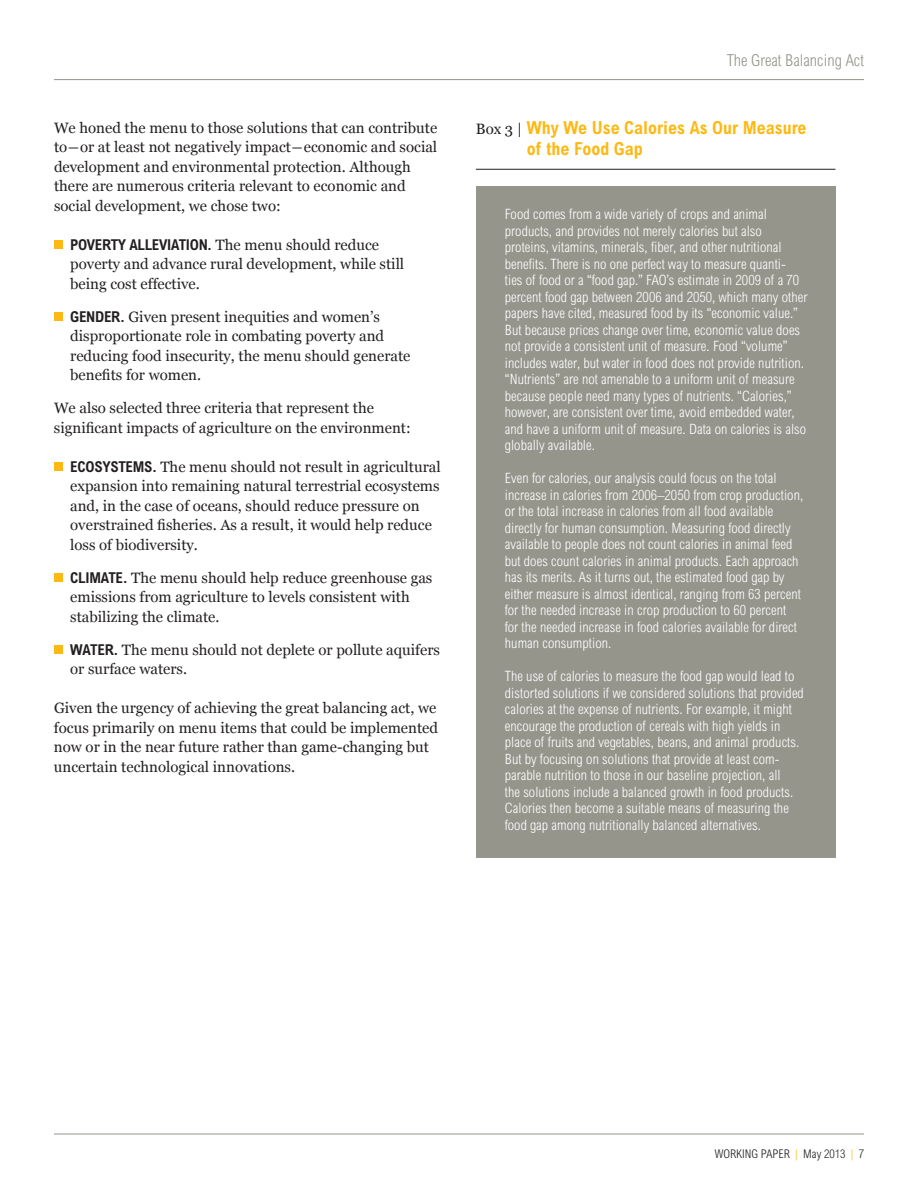
<style>
.page{position:relative;width:918px;height:1188px;background:#fff}
.page>*{position:absolute;margin:0;border:0;box-sizing:border-box;transform-origin:0 0}
.t1{font:700 condensed 18px/21px "Arial MT Std";color:#fdb913}
.t2{font:300 condensed 16.5px "Arial MT Std";color:#95958c}
.t3{font:15px/19.5px "Georgia";color:#231f20}
.t4{font:700 condensed 15px "Arial MT Std";letter-spacing:-.02em;color:#231f20}
.t5{font:300 condensed 14.25px/16.5px "Arial MT Std";letter-spacing:.005em;color:#fff}
.t6{font:300 condensed 12px "Arial MT Std";color:#231f20}
.s1{font-family:"Georgia";font-weight:400;font-stretch:normal}
.s2{font-family:"Arial MT Std";font-weight:700;font-stretch:condensed}
.s3{font-family:"Georgia";font-weight:400;font-stretch:normal;font-size:15px;color:#231f20}
.s4{color:#fdb913}
</style>
<div class="page">
<hr style="left:54px;top:79px;width:810px;height:1px;background:#95958c">
<hr style="left:54px;top:1134px;width:810px;height:1px;background:#95958c">
<div style="left:54px;top:240px;width:9px;height:9px;background:#fdb913"></div>
<div style="left:54px;top:312px;width:9px;height:9px;background:#fdb913"></div>
<div style="left:54px;top:462px;width:9px;height:9px;background:#fdb913"></div>
<div style="left:54px;top:573px;width:9px;height:9px;background:#fdb913"></div>
<div style="left:54px;top:645px;width:9px;height:9px;background:#fdb913"></div>
<div style="left:476px;top:187px;width:360px;height:671px;background:#95958c"></div>
<hr style="left:476px;top:169px;width:360px;height:1px;background:#231f20">
<p class="t3" style="left:54px;top:118px;width:385px">We honed the menu to those solutions that can contribute to―or at least not negatively impact―economic and social development and environmental protection. Although there are numerous criteria relevant to economic and social development, we chose two:</p>
<p class="t4" style="left:70px;top:236px;width:310px">POVERTY ALLEVIATION. <span class="s1">The menu should reduce</span></p>
<p class="t3" style="left:70px;top:255px;width:336px">poverty and advance rural development, while still being cost effective.</p>
<p class="t3" style="left:70px;top:307px;width:342px"><span class="s2">GENDER.</span> Given present inequities and women’s disproportionate role in combating poverty and reducing food insecurity, the menu should generate benefits for women.</p>
<p class="t3" style="left:54px;top:399px;width:358px">We also selected three criteria that represent the significant impacts of agriculture on the environment:</p>
<p class="t3" style="left:70px;top:457px;width:372px"><span class="s2">ECOSYSTEMS.</span> The menu should not result in agricultural expansion into remaining natural terrestrial ecosystems and, in the case of oceans, should reduce pressure on overstrained fisheries. As a result, it would help reduce loss of biodiversity.</p>
<p class="t3" style="left:70px;top:568px;width:364px"><span class="s2">CLIMATE.</span> The menu should help reduce greenhouse gas emissions from agriculture to levels consistent with stabilizing the climate.</p>
<p class="t3" style="left:70px;top:640px;width:371px"><span class="s2">WATER.</span> The menu should not deplete or pollute aquifers or surface waters.</p>
<p class="t3" style="left:54px;top:699px;width:386px">Given the urgency of achieving the great balancing act, we focus primarily on menu items that could be implemented now or in the near future rather than game-changing but uncertain technological innovations.</p>
<p class="t2" style="left:727px;top:51px;width:139px">The Great Balancing Act</p>
<p class="t1" style="left:527px;top:117px;width:281px;text-indent:-51px"><span class="s3">Box 3 |</span> WHY WE USE CALORIES AS OUR MEASURE<br>OF THE FOOD GAP</p>
<p class="t5" style="left:505px;top:206px;width:304px">Food comes from a wide variety of crops and animal products, and provides not merely calories but also proteins, vitamins, minerals, fiber, and other nutritional benefits. There is no one perfect way to measure quanti-<br>ties of food or a “food gap.” FAO’s estimate in 2009 of a 70 percent food gap between 2006 and 2050, which many other papers have cited, measured food by its “economic value.” But because prices change over time, economic value does not provide a consistent unit of measure. Food “volume” includes water, but water in food does not provide nutrition. “Nutrients” are not amenable to a uniform unit of measure because people need many types of nutrients. “Calories,” however, are consistent over time, avoid embedded water, and have a uniform unit of measure. Data on calories is also globally available.</p>
<p class="t5" style="left:505px;top:470px;width:300px">Even for calories, our analysis could focus on the total increase in calories from 2006–2050 from crop production, or the total increase in calories from all food available directly for human consumption. Measuring food directly available to people does not count calories in animal feed but does count calories in animal products. Each approach has its merits. As it turns out, the estimated food gap by either measure is almost identical, ranging from 63 percent for the needed increase in crop production to 60 percent for the needed increase in food calories available for direct human consumption.</p>
<p class="t5" style="left:505px;top:668px;width:301px">The use of calories to measure the food gap would lead to distorted solutions if we considered solutions that provided calories at the expense of nutrients. For example, it might encourage the production of cereals with high yields in place of fruits and vegetables, beans, and animal products.<br>But by focusing on solutions that provide at least com&shy;parable nutrition to those in our baseline projection, all<br>the solutions include a balanced growth in food products.<br>Calories then become a suitable means of measuring the food gap among nutritionally balanced alternatives.</p>
<p class="t6" style="left:715px;top:1147px;width:151px">WORKING PAPER <span class="s4">|</span> May 2013 <span class="s4">|</span> 7</p>
</div>
